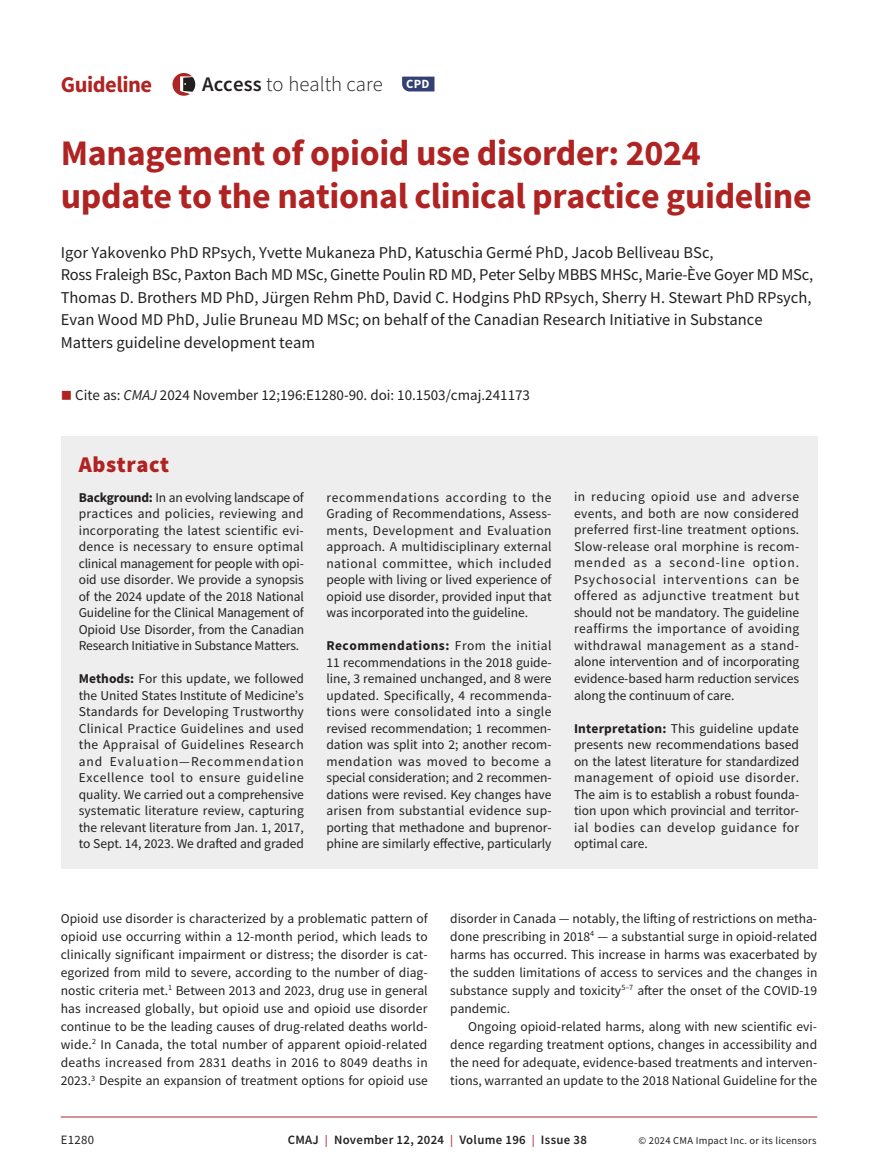
<style>
.page{position:relative;width:878px;height:1175px;background:#fff}
.page>*{position:absolute;margin:0;border:0;box-sizing:border-box;transform-origin:0 0}
.t1{font:700 36px/43.2px "Source Sans Pro";letter-spacing:-.01em;color:#af2423}
.t2{font:700 22.5px "Source Sans Pro";letter-spacing:-.02em;color:#af2423}
.t3{font:900 22.5px "Source Sans Pro";letter-spacing:.025em;color:#af2423}
.t4{font:300 20.85px "Source Sans Pro";color:#231f20}
.t5{font:16.5px/22.5px "Source Sans Pro";color:#231f20}
.t6{font:15px "Source Sans Pro";color:#231f20}
.t7{font:13.5px/16.5px "Source Sans Pro";letter-spacing:-.005em;color:#231f20;text-align:justify}
.t8{font:600 12.75px "Source Sans Pro";letter-spacing:.025em;color:#231f20}
.t9{font:12.75px "Source Sans Pro";letter-spacing:.025em;color:#231f20}
.t10{font:10.5px "Source Sans Pro";letter-spacing:.025em;color:#231f20}
.s1{font-weight:600}
.s2{color:#af2423}
.s3{font-style:italic}
.s4{font-weight:700}
.s5{font-size:12px;color:#c5384e}
</style>
<div class="page">
<hr style="left:61px;top:1116px;width:756px;height:1px;background:#af2423">
<div style="left:61px;top:436px;width:756px;height:432px;background:#eeeeef"></div>
<svg style="left:172px;top:73px;width:23px;height:23px"></svg>
<svg style="left:402px;top:77px;width:32px;height:14px"></svg>
<h2 class="t2" style="left:61px;top:69px;width:93px">Guideline</h2>
<h3 class="t4" style="left:202px;top:72px;width:229px"><span class="s1">Access</span> to health care <sup>CPD</sup></h3>
<h1 class="t1" style="left:61px;top:131px;width:752px">Management of opioid use disorder: 2024 update to the national clinical practice guideline</h1>
<p class="t5" style="left:61px;top:241px;width:753px">Igor Yakovenko PhD RPsych, Yvette Mukaneza PhD, Katuschia Germé PhD, Jacob Belliveau BSc,<br>Ross Fraleigh BSc, Paxton Bach MD MSc, Ginette Poulin RD MD, Peter Selby MBBS MHSc, Marie-Ève Goyer MD MSc, Thomas D. Brothers MD PhD, Jürgen Rehm PhD, David C. Hodgins PhD RPsych, Sherry H. Stewart PhD RPsych, Evan Wood MD PhD, Julie Bruneau MD MSc; on behalf of the Canadian Research Initiative in Substance Matters guideline development team</p>
<p class="t6" style="left:61px;top:386px;width:470px"><span class="s2">■</span> Cite as: <span class="s3">CMAJ</span> 2024 November 12;196:E1280-90. doi: 10.1503/cmaj.241173</p>
<h2 class="t3" style="left:79px;top:448px;width:92px">Abstract</h2>
<p class="t7" style="left:79px;top:489px;width:227px"><span class="s4">Background:</span> In an evolving landscape of practices and policies, reviewing and incorporating the latest scientific evi&shy;dence is necessary to ensure optimal clinical management for people with opi&shy;oid use disorder. We provide a synopsis of the 2024 update of the 2018 National Guideline for the Clinical Management of Opioid Use Disorder, from the Canadian Research Initiative in Substance Matters.</p>
<p class="t7" style="left:79px;top:670px;width:227px"><span class="s4">Methods:</span> For this update, we followed the United States Institute of Medicine’s Standards for Developing Trustworthy Clinical Practice Guidelines and used the Appraisal of Guidelines Research and Evaluation—Recommendation Excellence tool to ensure guideline quality. We carried out a comprehensive systematic literature review, capturing the relevant literature from Jan. 1, 2017, to Sept. 14, 2023. We drafted and graded</p>
<p class="t7" style="left:326px;top:489px;width:227px">recommendations according to the Grading of Recommendations, Assess&shy;ments, Development and Evaluation approach. A multidisciplinary external national committee, which included people with living or lived experience of opioid use disorder, provided input that was incorporated into the guideline.</p>
<p class="t7" style="left:326px;top:637px;width:227px"><span class="s4">Recommendations:</span> From the initial 11 recommendations in the 2018 guide&shy;line, 3 remained unchanged, and 8 were updated. Specifically, 4 recommenda&shy;tions were consolidated into a single revised recommendation; 1 recommen&shy;dation was split into 2; another recom&shy;mendation was moved to become a special consideration; and 2 recommen&shy;dations were revised. Key changes have arisen from substantial evidence sup&shy;porting that methadone and buprenor&shy;phine are similarly effective, particularly</p>
<p class="t7" style="left:574px;top:488px;width:227px">in reducing opioid use and adverse events, and both are now considered preferred first-line treatment options.<br>Slow-release oral morphine is recom&shy;mended as a second-line option.<br>Psychosocial interventions can be offered as adjunctive treatment but should not be mandatory. The guideline reaffirms the importance of avoiding withdrawal management as a stand&shy;alone intervention and of incorporating evidence-based harm reduction services along the continuum of care.</p>
<p class="t7" style="left:574px;top:719px;width:227px"><span class="s4">Interpretation:</span> This guideline update presents new recommendations based on the latest literature for standardized management of opioid use disorder.<br>The aim is to establish a robust founda&shy;tion upon which provincial and territor&shy;ial bodies can develop guidance for optimal care.</p>
<p class="t7" style="left:61px;top:909px;width:368px;line-height:18px">Opioid use disorder is characterized by a problematic pattern of opioid use occurring within a 12-month period, which leads to clinically significant impairment or distress; the disorder is cat&shy;egorized from mild to severe, according to the number of diag&shy;nostic criteria met.<sup>1</sup> Between 2013 and 2023, drug use in general has increased globally, but opioid use and opioid use disorder continue to be the leading causes of drug-related deaths world&shy;wide.<sup>2</sup> In Canada, the total number of apparent opioid-related deaths increased from 2831 deaths in 2016 to 8049 deaths in 2023.<sup>3</sup> Despite an expansion of treatment options for opioid use</p>
<p class="t7" style="left:450px;top:909px;width:369px;line-height:18px">disorder in Canada — notably, the lifting of restrictions on metha&shy;done prescribing in 2018<sup>4</sup> — a substantial surge in opioid-related harms has occurred. This increase in harms was exacerbated by the sudden limitations of access to services and the changes in substance supply and toxicity<sup>5–7</sup> after the onset of the COVID-19 pandemic.</p>
<p class="t7" style="left:450px;top:1017px;width:368px;line-height:18px;text-indent:18px">Ongoing opioid-related harms, along with new scientific evi&shy;dence regarding treatment options, changes in accessibility and the need for adequate, evidence-based treatments and interven&shy;tions, warranted an update to the 2018 National Guideline for the</p>
<p class="t9" style="left:61px;top:1132px;width:35px">E1280</p>
<p class="t8" style="left:288px;top:1131px;width:301px">CMAJ <span class="s5">|</span> November 12, 2024 <span class="s5">|</span> Volume 196 <span class="s5">|</span> Issue 38</p>
<p class="t10" style="left:638px;top:1134px;width:179px">© 2024 CMA Impact Inc. or its licensors</p>
</div>
